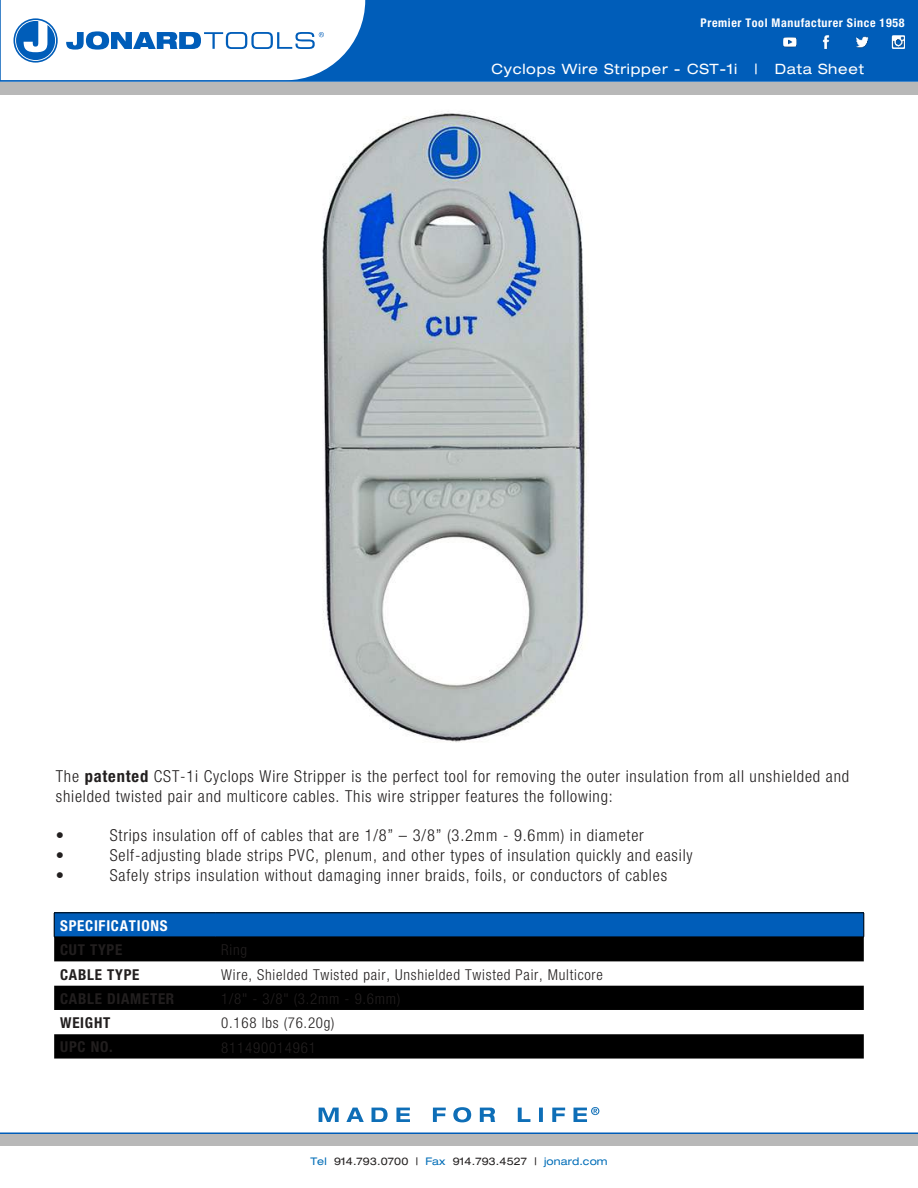
<style>
.page{position:relative;width:918px;height:1188px;background:#fff}
.page>*{position:absolute;margin:0;border:0;box-sizing:border-box;transform-origin:0 0}
.t1{font:300 condensed 16.5px/19.8px "Helvetica Neue";letter-spacing:.05em;color:#221f1f}
.t2{font:300 condensed 15px "Helvetica Neue";letter-spacing:.05em;color:#221f1f}
.t3{font:700 condensed 15px "Helvetica Neue";letter-spacing:.05em;color:#221f1f}
.t4{font:700 condensed 15px "Helvetica Neue";letter-spacing:.05em;color:#fff}
.t5{font:expanded 14.25px "Helvetica Neue";letter-spacing:.05em;color:#fff}
.t6{font:700 condensed 12px "Helvetica Neue";letter-spacing:.05em;color:#fff}
.t7{font:expanded 10.5px "Helvetica Neue";letter-spacing:.01em;color:#221f1f}
.s1{font-weight:700}
.s2{color:#006db7}
</style>
<div class="page">
<div style="left:1px;top:0;width:917px;height:81px;background:#005db9"></div>
<div style="left:0;top:82px;width:918px;height:12px;background:#b8b8b8"></div>
<div style="left:0;top:1134px;width:918px;height:12px;background:#b8b8b8"></div>
<svg style="left:319px;top:1107px;width:280px;height:15px"></svg>
<hr style="left:0;top:1132px;width:918px;height:2px;background:#005db9">
<svg style="left:1px;top:0;width:364px;height:80px;background:#d9e7f4"></svg>
<hr style="left:0;top:80px;width:918px;height:2px;background:#005db9">
<img style="left:783px;top:35px;width:121px;height:14px">
<div style="left:54px;top:913px;width:810px;height:24px;background:#005db9"></div>
<svg style="left:54px;top:938px;width:810px;height:121px;fill:#000"></svg>
<hr style="left:54px;top:913px;width:161px;height:1px;background:#000">
<svg style="left:54px;top:913px;width:1px;height:24px"></svg>
<hr style="left:215px;top:913px;width:649px;height:1px;background:#000">
<svg style="left:864px;top:913px;width:1px;height:24px"></svg>
<hr style="left:54px;top:937px;width:161px;height:1px;background:#000">
<hr style="left:215px;top:937px;width:649px;height:1px;background:#000">
<img style="left:322px;top:111px;width:265px;height:632px">
<p class="t6" style="left:701px;top:16px;width:205px">Premier Tool Manufacturer Since 1958</p>
<p class="t5" style="left:492px;top:63px;width:374px">Cyclops Wire Stripper - CST-1i | Data Sheet</p>
<p class="t1" style="left:56px;top:768px;width:795px">The <span class="s1">patented</span> CST-1i Cyclops Wire Stripper is the perfect tool for removing the outer insulation from all unshielded and shielded twisted pair and multicore cables. This wire stripper features the following:</p>
<p class="t1" style="left:56px;top:827px;width:10px">•</p>
<p class="t1" style="left:110px;top:827px;width:536px">Strips insulation off of cables that are 1/8” – 3/8” (3.2mm - 9.6mm) in diameter</p>
<p class="t1" style="left:56px;top:847px;width:10px">•</p>
<p class="t1" style="left:110px;top:847px;width:584px">Self-adjusting blade strips PVC, plenum, and other types of insulation quickly and easily</p>
<p class="t1" style="left:56px;top:867px;width:10px">•</p>
<p class="t1" style="left:110px;top:867px;width:559px">Safely strips insulation without damaging inner braids, foils, or conductors of cables</p>
<p class="t4" style="left:60px;top:920px;width:109px">SPECIFICATIONS</p>
<p class="t3" style="left:60px;top:944px;width:64px">CUT TYPE</p>
<p class="t2" style="left:221px;top:945px;width:27px">Ring</p>
<p class="t3" style="left:60px;top:969px;width:81px">CABLE TYPE</p>
<p class="t2" style="left:221px;top:969px;width:383px">Wire, Shielded Twisted pair, Unshielded Twisted Pair, Multicore</p>
<p class="t3" style="left:60px;top:993px;width:116px">CABLE DIAMETER</p>
<p class="t2" style="left:221px;top:993px;width:181px">1/8" - 3/8" (3.2mm - 9.6mm)</p>
<p class="t3" style="left:60px;top:1017px;width:52px">WEIGHT</p>
<p class="t2" style="left:221px;top:1017px;width:115px">0.168 lbs (76.20g)</p>
<p class="t3" style="left:60px;top:1041px;width:54px">UPC NO.</p>
<p class="t2" style="left:221px;top:1042px;width:96px">811490014961</p>
<p class="t7" style="left:310px;top:1158px;width:299px"><span class="s2">Tel</span> 914.793.0700 | <span class="s2">Fax</span> 914.793.4527 | <span class="s2">jonard.com</span></p>
</div>
